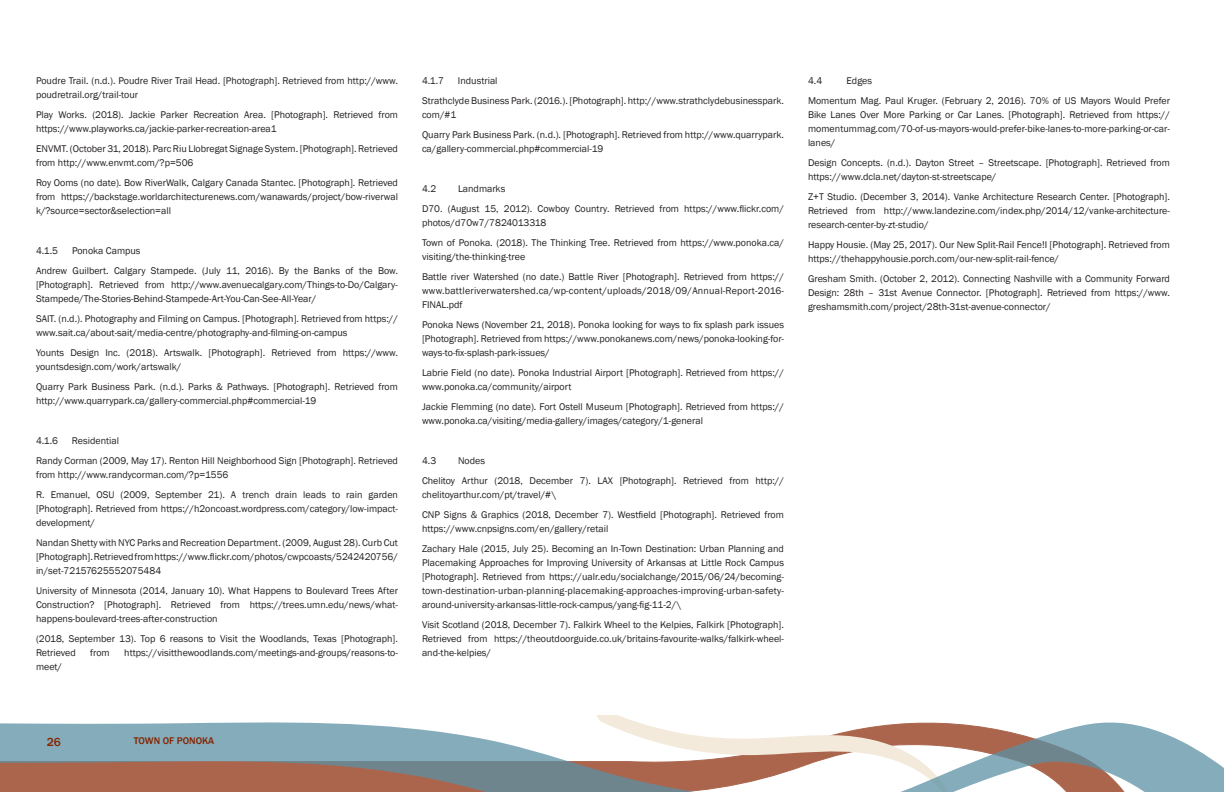
<style>
.page{position:relative;width:1224px;height:792px;background:#fff}
.page>*{position:absolute;margin:0;border:0;box-sizing:border-box;transform-origin:0 0}
.t1{font:500 12px "Franklin Gothic";color:#872300}
.Body_Text{font:10px/14px "Franklin Gothic";color:#231f20}
.t2{font:500 10px "Franklin Gothic";color:#872300}
</style>
<div class="page">
<svg style="left:597px;top:715px;width:39px;height:7px"></svg>
<svg style="left:0;top:722px;width:1224px;height:70px"></svg>
<p class="Body_Text" style="left:36px;top:74px;width:363px">Poudre Trail. (n.d.). Poudre River Trail Head. [Photograph]. Retrieved from http://www. poudretrail.org/trail-tour</p>
<p class="Body_Text" style="left:36px;top:108px;width:364px">Play Works. (2018). Jackie Parker Recreation Area. [Photograph]. Retrieved from https://www.playworks.ca/jackie-parker-recreation-area1</p>
<p class="Body_Text" style="left:36px;top:142px;width:364px">ENVMT. (October 31, 2018). Parc Riu Llobregat Signage System. [Photograph]. Retrieved from http://www.envmt.com/?p=506</p>
<p class="Body_Text" style="left:36px;top:176px;width:364px;text-align:justify">Roy Ooms (no date). Bow RiverWalk, Calgary Canada Stantec. [Photograph]. Retrieved from https://backstage.worldarchitecturenews.com/wanawards/project/bow-riverwal k/?source=sector&amp;selection=all</p>
<p class="Body_Text" style="left:36px;top:244px;width:24px">4.1.5</p>
<p class="Body_Text" style="left:72px;top:244px;width:70px">Ponoka Campus</p>
<p class="Body_Text" style="left:36px;top:264px;width:364px;text-align:justify">Andrew Guilbert. Calgary Stampede. (July 11, 2016). By the Banks of the Bow. [Photograph]. Retrieved from http://www.avenuecalgary.com/Things-to-Do/Calgary-Stampede/The-Stories-Behind-Stampede-Art-You-Can-See-All-Year/</p>
<p class="Body_Text" style="left:36px;top:312px;width:364px">SAIT. (n.d.). Photography and Filming on Campus. [Photograph]. Retrieved from https:// www.sait.ca/about-sait/media-centre/photography-and-filming-on-campus</p>
<p class="Body_Text" style="left:36px;top:346px;width:363px">Younts Design Inc. (2018). Artswalk. [Photograph]. Retrieved from https://www. yountsdesign.com/work/artswalk/</p>
<p class="Body_Text" style="left:36px;top:380px;width:364px">Quarry Park Business Park. (n.d.). Parks &amp; Pathways. [Photograph]. Retrieved from http://www.quarrypark.ca/gallery-commercial.php#commercial-19</p>
<p class="Body_Text" style="left:36px;top:434px;width:24px">4.1.6</p>
<p class="Body_Text" style="left:72px;top:434px;width:49px">Residential</p>
<p class="Body_Text" style="left:36px;top:454px;width:364px">Randy Corman (2009, May 17). Renton Hill Neighborhood Sign [Photograph]. Retrieved from http://www.randycorman.com/?p=1556</p>
<p class="Body_Text" style="left:36px;top:488px;width:364px;text-align:justify">R. Emanuel, OSU (2009, September 21). A trench drain leads to rain garden [Photograph]. Retrieved from https://h2oncoast.wordpress.com/category/low-impact&shy;development/</p>
<p class="Body_Text" style="left:36px;top:536px;width:364px;text-align:justify">Nandan Shetty with NYC Parks and Recreation Department. (2009, August 28). Curb Cut [Photograph]. Retrieved from https://www.flickr.com/photos/cwpcoasts/5242420756/ in/set-72157625552075484</p>
<p class="Body_Text" style="left:36px;top:584px;width:364px;text-align:justify">University of Minnesota (2014, January 10). What Happens to Boulevard Trees After Construction? [Photograph]. Retrieved from https://trees.umn.edu/news/what&shy;happens-boulevard-trees-after-construction</p>
<p class="Body_Text" style="left:36px;top:632px;width:363px">(2018, September 13). Top 6 reasons to Visit the Woodlands, Texas [Photograph].<br>Retrieved</p>
<p class="Body_Text" style="left:90px;top:646px;width:21px">from</p>
<p class="Body_Text" style="left:124px;top:646px;width:275px">https://visitthewoodlands.com/meetings-and-groups/reasons-to-</p>
<p class="Body_Text" style="left:36px;top:660px;width:28px">meet/</p>
<p class="Body_Text" style="left:422px;top:74px;width:24px">4.1.7</p>
<p class="Body_Text" style="left:458px;top:74px;width:41px">Industrial</p>
<p class="Body_Text" style="left:422px;top:94px;width:363px">Strathclyde Business Park. (2016.). [Photograph]. http://www.strathclydebusinesspark. com/#1</p>
<p class="Body_Text" style="left:422px;top:128px;width:363px">Quarry Park Business Park. (n.d.). [Photograph]. Retrieved from http://www.quarrypark. ca/gallery-commercial.php#commercial-19</p>
<p class="Body_Text" style="left:422px;top:182px;width:16px">4.2</p>
<p class="Body_Text" style="left:458px;top:182px;width:49px">Landmarks</p>
<p class="Body_Text" style="left:422px;top:202px;width:364px">D70. (August 15, 2012). Cowboy Country. Retrieved from https://www.flickr.com/ photos/d70w7/7824013318</p>
<p class="Body_Text" style="left:422px;top:236px;width:364px">Town of Ponoka. (2018). The Thinking Tree. Retrieved from https://www.ponoka.ca/ visiting/the-thinking-tree</p>
<p class="Body_Text" style="left:422px;top:270px;width:364px;text-align:justify">Battle river Watershed (no date.) Battle River [Photograph]. Retrieved from https:// www.battleriverwatershed.ca/wp-content/uploads/2018/09/Annual-Report-2016- FINAL.pdf</p>
<p class="Body_Text" style="left:422px;top:318px;width:364px;text-align:justify">Ponoka News (November 21, 2018). Ponoka looking for ways to fix splash park issues [Photograph]. Retrieved from https://www.ponokanews.com/news/ponoka-looking-for&shy;ways-to-fix-splash-park-issues/</p>
<p class="Body_Text" style="left:422px;top:366px;width:364px">Labrie Field (no date). Ponoka Industrial Airport [Photograph]. Retrieved from https:// www.ponoka.ca/community/airport</p>
<p class="Body_Text" style="left:422px;top:400px;width:364px">Jackie Flemming (no date). Fort Ostell Museum [Photograph]. Retrieved from https:// www.ponoka.ca/visiting/media-gallery/images/category/1-general</p>
<p class="Body_Text" style="left:422px;top:454px;width:16px">4.3</p>
<p class="Body_Text" style="left:458px;top:454px;width:29px">Nodes</p>
<p class="Body_Text" style="left:422px;top:474px;width:364px">Chelitoy Arthur (2018, December 7). LAX [Photograph]. Retrieved from http:// chelitoyarthur.com/pt/travel/#\</p>
<p class="Body_Text" style="left:422px;top:508px;width:364px">CNP Signs &amp; Graphics (2018, December 7). Westfield [Photograph]. Retrieved from https://www.cnpsigns.com/en/gallery/retail</p>
<p class="Body_Text" style="left:422px;top:542px;width:364px;text-align:justify">Zachary Hale (2015, July 25). Becoming an In-Town Destination: Urban Planning and Placemaking Approaches for Improving University of Arkansas at Little Rock Campus [Photograph]. Retrieved from https://ualr.edu/socialchange/2015/06/24/becoming&shy;town-destination-urban-planning-placemaking-approaches-improving-urban-safety&shy;around-university-arkansas-little-rock-campus/yang-fig-11-2/\</p>
<p class="Body_Text" style="left:422px;top:618px;width:364px;text-align:justify">Visit Scotland (2018, December 7). Falkirk Wheel to the Kelpies, Falkirk [Photograph].<br>Retrieved from https://theoutdoorguide.co.uk/britains-favourite-walks/falkirk-wheel&shy;and-the-kelpies/</p>
<p class="Body_Text" style="left:808px;top:74px;width:16px">4.4</p>
<p class="Body_Text" style="left:846px;top:74px;width:27px">Edges</p>
<p class="Body_Text" style="left:808px;top:94px;width:364px;text-align:justify">Momentum Mag. Paul Kruger. (February 2, 2016). 70% of US Mayors Would Prefer Bike Lanes Over More Parking or Car Lanes. [Photograph]. Retrieved from https:// momentummag.com/70-of-us-mayors-would-prefer-bike-lanes-to-more-parking-or-car&shy;lanes/</p>
<p class="Body_Text" style="left:808px;top:156px;width:363px">Design Concepts. (n.d.). Dayton Street – Streetscape. [Photograph]. Retrieved from https://www.dcla.net/dayton-st-streetscape/</p>
<p class="Body_Text" style="left:808px;top:190px;width:364px;text-align:justify">Z+T Studio. (December 3, 2014). Vanke Architecture Research Center. [Photograph].<br>Retrieved from http://www.landezine.com/index.php/2014/12/vanke-architecture&shy;research-center-by-zt-studio/</p>
<p class="Body_Text" style="left:808px;top:238px;width:364px">Happy Housie. (May 25, 2017). Our New Split-Rail Fence!I [Photograph]. Retrieved from https://thehappyhousie.porch.com/our-new-split-rail-fence/</p>
<p class="Body_Text" style="left:808px;top:272px;width:363px;text-align:justify">Gresham Smith. (October 2, 2012). Connecting Nashville with a Community Forward Design: 28th – 31st Avenue Connector. [Photograph]. Retrieved from https://www. greshamsmith.com/project/28th-31st-avenue-connector/</p>
<p class="t1" style="left:47px;top:734px;width:16px">26</p>
<p class="t2" style="left:134px;top:734px;width:82px">TOWN OF PONOKA</p>
</div>
